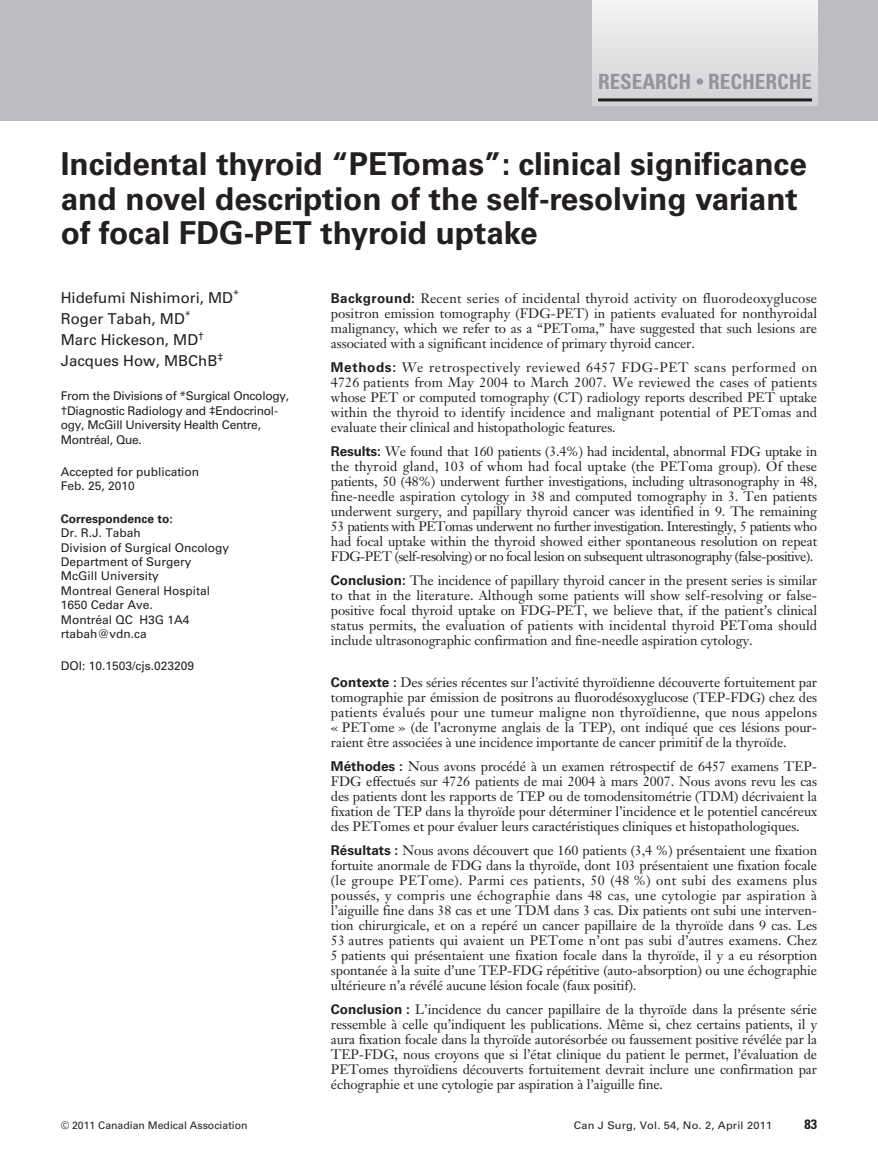
<style>
.page{position:relative;width:878px;height:1175px;background:#fff}
.page>*{position:absolute;margin:0;border:0;box-sizing:border-box;transform-origin:0 0}
.t1{font:700 31.5px/34.5px "Univers";color:#231f20}
.t2{font:700 condensed 21px "Univers";color:#939598}
.t3{font:15px/21px "Univers";color:#231f20}
.t4{font:13.5px/15px "Janson Text";letter-spacing:-.005em;color:#231f20;text-align:justify}
.t5{font:700 condensed 13.5px "Univers";color:#231f20;scale:1.05 1}
.t6{font:12px/14.4px "Univers";color:#231f20}
.t7{font:12px/14.4px "Univers";letter-spacing:-.025em;color:#231f20}
.t8{font:700 12px "Univers";color:#231f20}
.t9{font:10.5px "Univers";color:#231f20}
.t10{font:10.5px "Univers";color:#231f20;scale:1.05 1}
.s1{font-size:18px}
.s2{font-family:"Univers";font-weight:700}
</style>
<div class="page">
<div style="left:0;top:0;width:878px;height:120px;background:#bcbdc0"></div>
<div style="left:593px;top:0;width:224px;height:106px;background:linear-gradient(to bottom,#f3f4f5,#d1d3d5)"></div>
<hr style="left:598px;top:98px;width:214px;height:3px;background:#231f20">
<h2 class="t2" style="left:598px;top:74px;width:215px">RESEARCH <span class="s1">•</span> RECHERCHE</h2>
<h1 class="t1" style="left:61px;top:149px;width:747px">Incidental thyroid “PETomas”: clinical significance and novel description of the self-resolving variant of focal FDG-PET thyroid uptake</h1>
<p class="t3" style="left:61px;top:289px;width:180px">Hidefumi Nishimori, MD<sup>*<br></sup>Roger Tabah, MD<sup>*<br></sup>Marc Hickeson, MD<sup>†<br></sup>Jacques How, MBChB<sup>‡</sup></p>
<p class="t7" style="left:61px;top:390px;width:230px">From the Divisions of *Surgical Oncology, †Diagnostic Radiology and ‡Endocrinol&shy;ogy, McGill University Health Centre, Montréal, Que.</p>
<p class="t6" style="left:61px;top:465px;width:140px">Accepted for publication<br>Feb. 25, 2010</p>
<p class="t8" style="left:61px;top:514px;width:113px">Correspondence to:</p>
<p class="t6" style="left:61px;top:527px;width:170px">Dr. R.J. Tabah<br>Division of Surgical Oncology<br>Department of Surgery<br>McGill University<br>Montreal General Hospital<br>1650 Cedar Ave.<br>Montréal QC H3G 1A4 rtabah@vdn.ca</p>
<p class="t6" style="left:61px;top:660px;width:135px">DOI: 10.1503/cjs.023209</p>
<p class="t4" style="left:331px;top:292px;width:488px"><span class="s2">Background:</span> Recent series of incidental thyroid activity on fluorodeoxyglucose positron emission tomography (FDG-PET) in patients evaluated for nonthyroidal malignancy, which we refer to as a “PEToma,” have suggested that such lesions are associated with a significant incidence of primary thyroid cancer.</p>
<p class="t4" style="left:331px;top:361px;width:488px"><span class="s2">Methods:</span> We retrospectively reviewed 6457 FDG-PET scans performed on 4726 patients from May 2004 to March 2007. We reviewed the cases of patients whose PET or computed tomography (CT) radiology reports described PET uptake within the thyroid to identify incidence and malignant potential of PETomas and evaluate their clinical and histopathologic features.</p>
<p class="t4" style="left:331px;top:445px;width:488px"><span class="s2">Results:</span> We found that 160 patients (3.4%) had incidental, abnormal FDG uptake in the thyroid gland, 103 of whom had focal uptake (the PEToma group). Of these patients, 50 (48%) underwent further investigations, including ultrasonography in 48, fine-needle aspiration cytology in 38 and computed tomography in 3. Ten patients underwent surgery, and papillary thyroid cancer was identified in 9. The remaining 53 patients with PETomas underwent no further investigation. Interestingly, 5 patients who had focal uptake within the thyroid showed either spontaneous resolution on repeat FDG-PET (self-resolving) or no focal lesion on subsequent ultrasonography (false-positive).</p>
<p class="t4" style="left:331px;top:574px;width:488px"><span class="s2">Conclusion:</span> The incidence of papillary thyroid cancer in the present series is similar to that in the literature. Although some patients will show self-resolving or false&shy;positive focal thyroid uptake on FDG-PET, we believe that, if the patient’s clinical status permits, the evaluation of patients with incidental thyroid PEToma should include ultrasonographic confirmation and fine-needle aspiration cytology.</p>
<p class="t4" style="left:331px;top:676px;width:488px"><span class="s2">Contexte :</span> Des séries récentes sur l’activité thyroïdienne découverte fortuitement par tomographie par émission de positrons au fluorodésoxyglucose (TEP-FDG) chez des patients évalués pour une tumeur maligne non thyroïdienne, que nous appelons « PETome » (de l’acronyme anglais de la TEP), ont indiqué que ces lésions pour&shy;raient être associées à une incidence importante de cancer primitif de la thyroïde.</p>
<p class="t4" style="left:331px;top:760px;width:488px"><span class="s2">Méthodes :</span> Nous avons procédé à un examen rétrospectif de 6457 examens TEP-FDG effectués sur 4726 patients de mai 2004 à mars 2007. Nous avons revu les cas des patients dont les rapports de TEP ou de tomodensitométrie (TDM) décrivaient la fixation de TEP dans la thyroïde pour déterminer l’incidence et le potentiel cancéreux des PETomes et pour évaluer leurs caractéristiques cliniques et histopathologiques.</p>
<p class="t4" style="left:331px;top:844px;width:488px"><span class="s2">Résultats :</span> Nous avons découvert que 160 patients (3,4 %) présentaient une fixation fortuite anormale de FDG dans la thyroïde, dont 103 présentaient une fixation focale (le groupe PETome). Parmi ces patients, 50 (48 %) ont subi des examens plus poussés, y compris une échographie dans 48 cas, une cytologie par aspiration à l’aiguille fine dans 38 cas et une TDM dans 3 cas. Dix patients ont subi une interven&shy;tion chirurgicale, et on a repéré un cancer papillaire de la thyroïde dans 9 cas. Les 53 autres patients qui avaient un PETome n’ont pas subi d’autres examens. Chez 5 patients qui présentaient une fixation focale dans la thyroïde, il y a eu résorption spontanée à la suite d’une TEP-FDG répétitive (auto-absorption) ou une échographie ultérieure n’a révélé aucune lésion focale (faux positif).</p>
<p class="t4" style="left:331px;top:1003px;width:488px"><span class="s2">Conclusion :</span> L’incidence du cancer papillaire de la thyroïde dans la présente série ressemble à celle qu’indiquent les publications. Même si, chez certains patients, il y aura fixation focale dans la thyroïde autorésorbée ou faussement positive révélée par la TEP-FDG, nous croyons que si l’état clinique du patient le permet, l’évaluation de PETomes thyroïdiens découverts fortuitement devrait inclure une confirmation par échographie et une cytologie par aspiration à l’aiguille fine.</p>
<p class="t9" style="left:61px;top:1121px;width:188px">© 2011 Canadian Medical Association</p>
<p class="t10" style="left:574px;top:1121px;width:190px">Can J Surg, Vol. 54, No. 2, April 2011</p>
<p class="t5" style="left:804px;top:1119px;width:14px">83</p>
</div>
